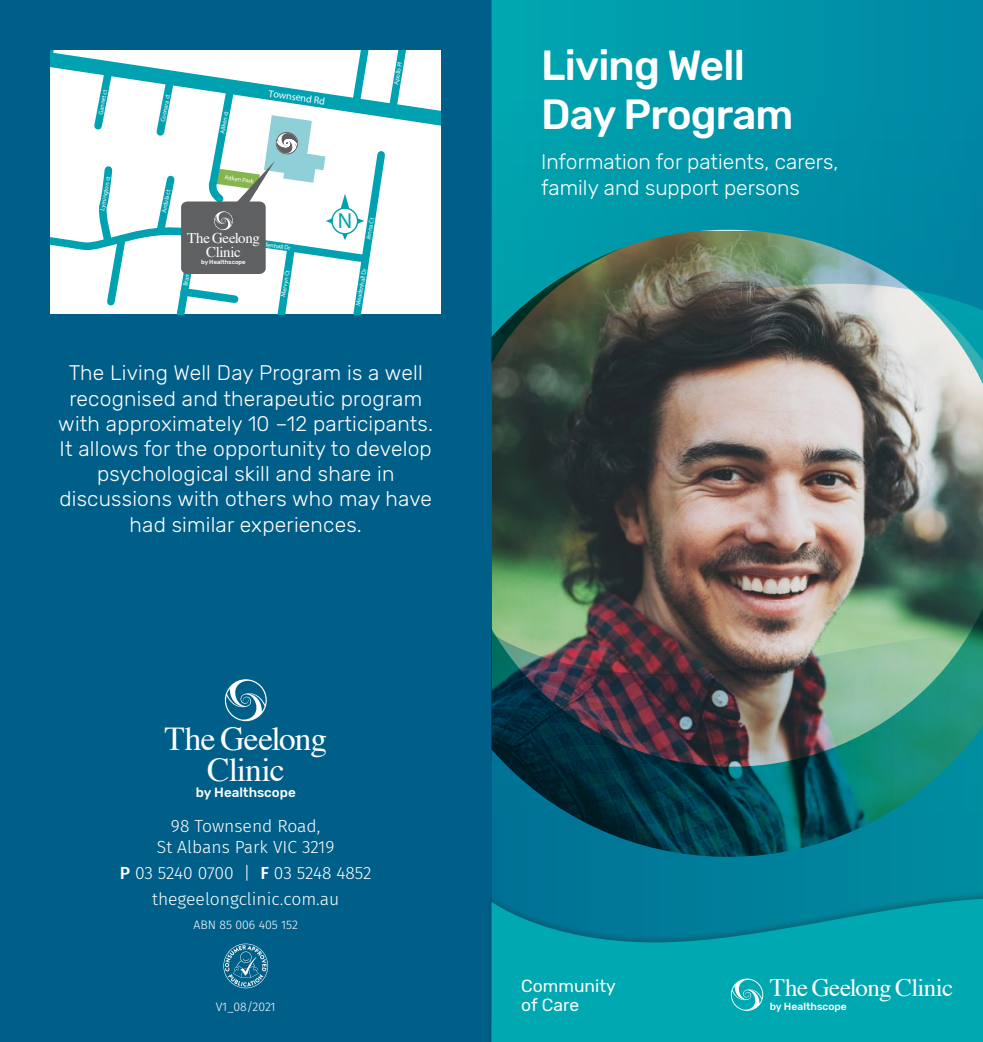
<style>
.page{position:relative;width:983px;height:1042px;background:#fff}
.page>*{position:absolute;margin:0;border:0;box-sizing:border-box;transform-origin:0 0}
.t1{font:500 42px/49.4px "Rubik";letter-spacing:-.02em;color:#fff}
.t2{font:33.25px/30.3px "Times";letter-spacing:-.025em;color:#fff;text-align:center}
.t3{font:25.03px "Times";letter-spacing:-.025em;color:#fff}
.t4{font:500 21.88px "Meta OT";color:#00a1b0}
.t5{font:300 21px/25.2px "Rubik";letter-spacing:.01em;color:#fff}
.t6{font:300 17.5px/21px "Fira Sans";color:#fff;text-align:center}
.t7{font:17.5px/19.2px "Rubik";color:#fff}
.t8{font:14.88px/13.5px "Times";letter-spacing:-.025em;color:#fff;text-align:center}
.t9{font:500 13.3px "Rubik";color:#fff}
.t10{font:300 12.25px "Fira Sans";color:#fff}
.t11{font:500 10.33px "Rubik";color:#fff}
.t12{font:500 10.15px "Meta OT";color:#fff}
.t13{font:500 6.3px "Meta OT";color:#fff}
.t14{font:500 5.95px "Rubik";color:#fff}
.s1{font-weight:500}
</style>
<div class="page">
<div style="left:0;top:0;width:491px;height:1042px;background:#005f89"></div>
<img style="left:491px;top:326px;width:491px;height:307px">
<svg style="left:491px;top:0;width:491px;height:326px;background:#16909d"></svg>
<img style="left:491px;top:633px;width:491px;height:257px">
<div style="left:486px;top:890px;width:496px;height:152px;background:#231f20;opacity:.3"></div>
<svg style="left:491px;top:898px;width:491px;height:144px;background:#009fab"></svg>
<svg style="left:223px;top:943px;width:45px;height:45px"></svg>
<svg style="left:730px;top:978px;width:33px;height:33px"></svg>
<svg style="left:225px;top:679px;width:42px;height:42px"></svg>
<svg style="left:50px;top:50px;width:391px;height:264px;background:#cfe6e8"></svg>
<p class="t13" style="left:97px;top:114px;width:27px;rotate:-80deg">Gannet ct</p>
<p class="t13" style="left:98px;top:210px;width:36px;rotate:-80deg">Lymington ct</p>
<p class="t13" style="left:159px;top:121px;width:30px;rotate:-80deg">Coonara ct</p>
<p class="t13" style="left:160px;top:212px;width:25px;rotate:-80deg">Ardula ct</p>
<p class="t13" style="left:218px;top:133px;width:24px;rotate:-80deg">Aitken ct</p>
<p class="t12" style="left:269px;top:87px;width:58px;rotate:8deg">Townsend Rd</p>
<p class="t13" style="left:225px;top:173px;width:31px;rotate:8deg">Aitken Park</p>
<p class="t8" style="left:187px;top:230px;width:74px">The Geelong<br>Clinic</p>
<p class="t13" style="left:253px;top:239px;width:40px;rotate:8deg">Meadenhall Dr</p>
<p class="t14" style="left:201px;top:259px;width:46px">by Healthscope</p>
<p class="t4" style="left:337px;top:207px;width:16px">N</p>
<p class="t13" style="left:364px;top:239px;width:24px;rotate:-80deg">Jenna Ct</p>
<p class="t13" style="left:279px;top:296px;width:28px;rotate:-80deg">Mervyn Ct</p>
<p class="t13" style="left:354px;top:305px;width:40px;rotate:-80deg">Meadenhall Dr</p>
<p class="t13" style="left:392px;top:84px;width:25px;rotate:-80deg">Apollo Pl</p>
<p class="t5" style="left:58px;top:361px;width:376px;text-align:center">The Living Well Day Program is a well recognised and therapeutic program with approximately 10 –12 participants.<br>It allows for the opportunity to develop psychological skill and share in discussions with others who may have had similar experiences.</p>
<h2 class="t2" style="left:164px;top:721px;width:164px">The Geelong<br>Clinic</h2>
<p class="t9" style="left:196px;top:785px;width:101px">by Healthscope</p>
<p class="t6" style="left:157px;top:815px;width:179px">98 Townsend Road,<br>St Albans Park VIC 3219</p>
<p class="t6" style="left:120px;top:860px;width:253px;line-height:25.9px"><span class="s1">P</span> 03 5240 0700 | <span class="s1">F</span> 03 5248 4852 thegeelongclinic.com.au</p>
<p class="t10" style="left:193px;top:916px;width:106px">ABN 85 006 405 152</p>
<p class="t10" style="left:216px;top:998px;width:61px">V1_08/2021</p>
<h1 class="t1" style="left:541px;top:42px;width:254px">Living Well<br>Day Program</h1>
<p class="t5" style="left:541px;top:150px;width:299px">Information for patients, carers, family and support persons</p>
<p class="t7" style="left:521px;top:977px;width:96px">Community of Care</p>
<p class="t3" style="left:769px;top:964px;width:185px">The Geelong Clinic</p>
<p class="t11" style="left:769px;top:1000px;width:78px">by Healthscope</p>
</div>
